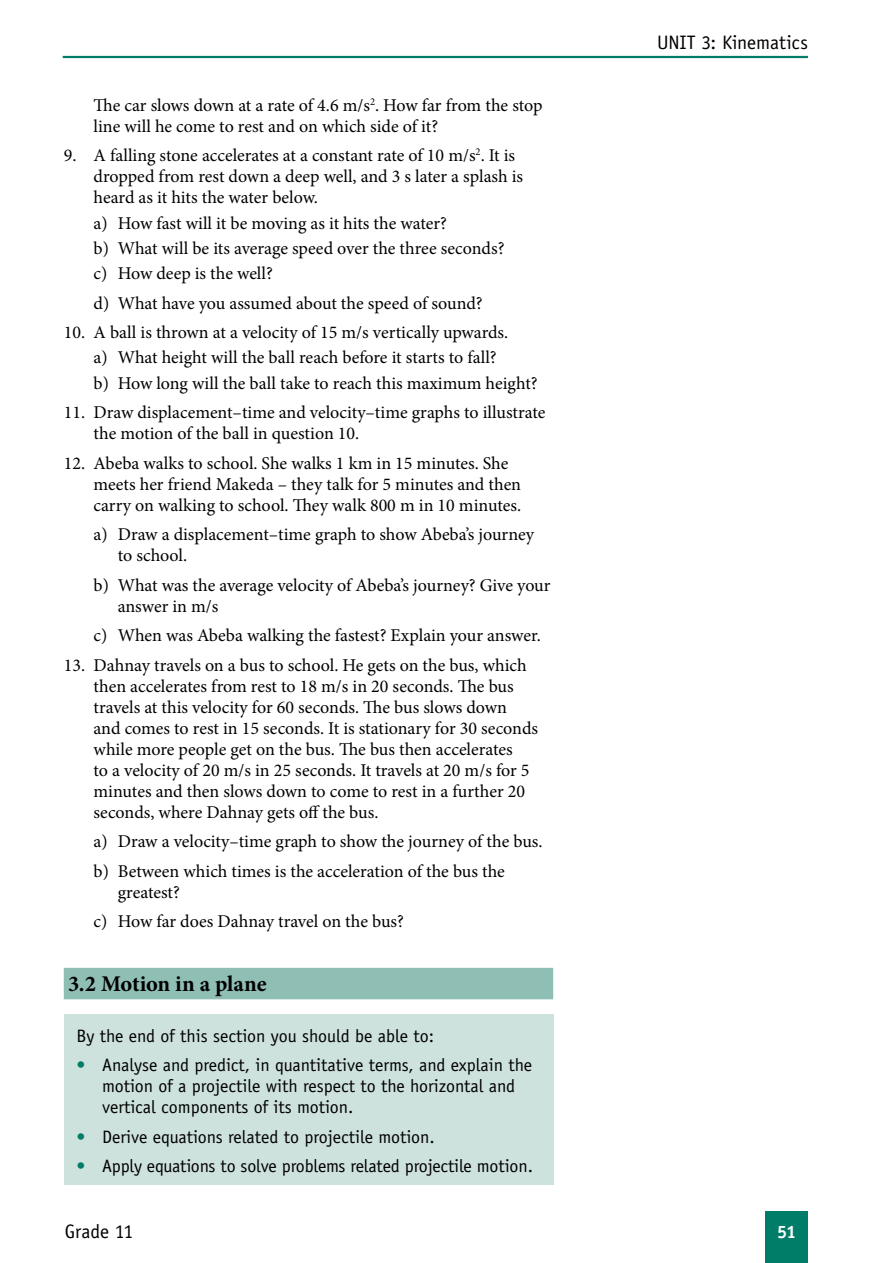
<style>
.page{position:relative;width:893px;height:1263px;background:#fff}
.page>*{position:absolute;margin:0;border:0;box-sizing:border-box;transform-origin:0 0}
.t1{font:700 22.5px "Minion Pro";letter-spacing:-.01em;color:#000}
.t2{font:19.5px "Officina Sans Std";letter-spacing:-.005em;color:#000}
.t3{font:18px/21px "Minion Pro";color:#000}
.t4{font:18px/21px "Officina Sans Std";color:#000}
.t5{font:700 18px "Officina Sans Std";color:#fff}
.s1{color:#007d68}
</style>
<div class="page">
<div style="left:765px;top:1212px;width:43px;height:51px;background:#007d68"></div>
<hr style="left:63px;top:56px;width:745px;height:2px;background:#007d68">
<div style="left:64px;top:1014px;width:489px;height:171px;background:#cee2dd"></div>
<div style="left:64px;top:968px;width:489px;height:31px;background:#8fbeb5"></div>
<p class="t3" style="left:94px;top:95px;width:451px">The car slows down at a rate of 4.6 m/s<sup>2</sup>. How far from the stop line will he come to rest and on which side of it?</p>
<p class="t3" style="left:94px;top:145px;width:431px;text-indent:-30px">9. A falling stone accelerates at a constant rate of 10 m/s<sup>2</sup>. It is dropped from rest down a deep well, and 3 s later a splash is heard as it hits the water below.</p>
<p class="t3" style="left:94px;top:210px;width:412px;line-height:25.2px">a) How fast will it be moving as it hits the water?<br>b) What will be its average speed over the three seconds? c) How deep is the well?</p>
<p class="t3" style="left:94px;top:293px;width:391px">d) What have you assumed about the speed of sound?</p>
<p class="t3" style="left:94px;top:320px;width:446px;line-height:25.2px;text-indent:-30px">10. A ball is thrown at a velocity of 15 m/s vertically upwards.<br>a) What height will the ball reach before it starts to fall?<br>b) How long will the ball take to reach this maximum height?</p>
<p class="t3" style="left:94px;top:402px;width:453px;text-indent:-30px">11. Draw displacement–time and velocity–time graphs to illustrate the motion of the ball in question 10.</p>
<p class="t3" style="left:94px;top:453px;width:429px;text-indent:-30px">12. Abeba walks to school. She walks 1 km in 15 minutes. She meets her friend Makeda – they talk for 5 minutes and then carry on walking to school. They walk 800 m in 10 minutes.</p>
<p class="t3" style="left:118px;top:524px;width:418px;text-indent:-24px">a) Draw a displacement–time graph to show Abeba’s journey to school.</p>
<p class="t3" style="left:118px;top:575px;width:434px;text-indent:-24px">b) What was the average velocity of Abeba’s journey? Give your answer in m/s</p>
<p class="t3" style="left:94px;top:625px;width:449px">c) When was Abeba walking the fastest? Explain your answer.</p>
<p class="t3" style="left:94px;top:655px;width:446px;text-indent:-30px">13. Dahnay travels on a bus to school. He gets on the bus, which then accelerates from rest to 18 m/s in 20 seconds. The bus travels at this velocity for 60 seconds. The bus slows down and comes to rest in 15 seconds. It is stationary for 30 seconds while more people get on the bus. The bus then accelerates<br>to a velocity of 20 m/s in 25 seconds. It travels at 20 m/s for 5 minutes and then slows down to come to rest in a further 20 seconds, where Dahnay gets off the bus.</p>
<p class="t3" style="left:94px;top:827px;width:450px;line-height:29.5px">a) Draw a velocity–time graph to show the journey of the bus. b) Between which times is the acceleration of the bus the</p>
<p class="t3" style="left:94px;top:877px;width:312px;line-height:29.5px;text-indent:24px">greatest?<br>c) How far does Dahnay travel on the bus?</p>
<p class="t1" style="left:68px;top:968px;width:200px">3.2 Motion in a plane</p>
<p class="t4" style="left:77px;top:1025px;width:359px">By the end of this section you should be able to:</p>
<p class="t4" style="left:102px;top:1054px;width:432px;text-indent:-26px"><span class="s1">•</span> Analyse and predict, in quantitative terms, and explain the motion of a projectile with respect to the horizontal and vertical components of its motion.</p>
<p class="t4" style="left:77px;top:1126px;width:360px"><span class="s1">•</span> Derive equations related to projectile motion.</p>
<p class="t4" style="left:77px;top:1155px;width:458px"><span class="s1">•</span> Apply equations to solve problems related projectile motion.</p>
<p class="t2" style="left:65px;top:1220px;width:70px">Grade 11</p>
<p class="t2" style="left:657px;top:31px;width:152px">UNIT 3: Kinematics</p>
<p class="t5" style="left:777px;top:1221px;width:20px">51</p>
</div>
